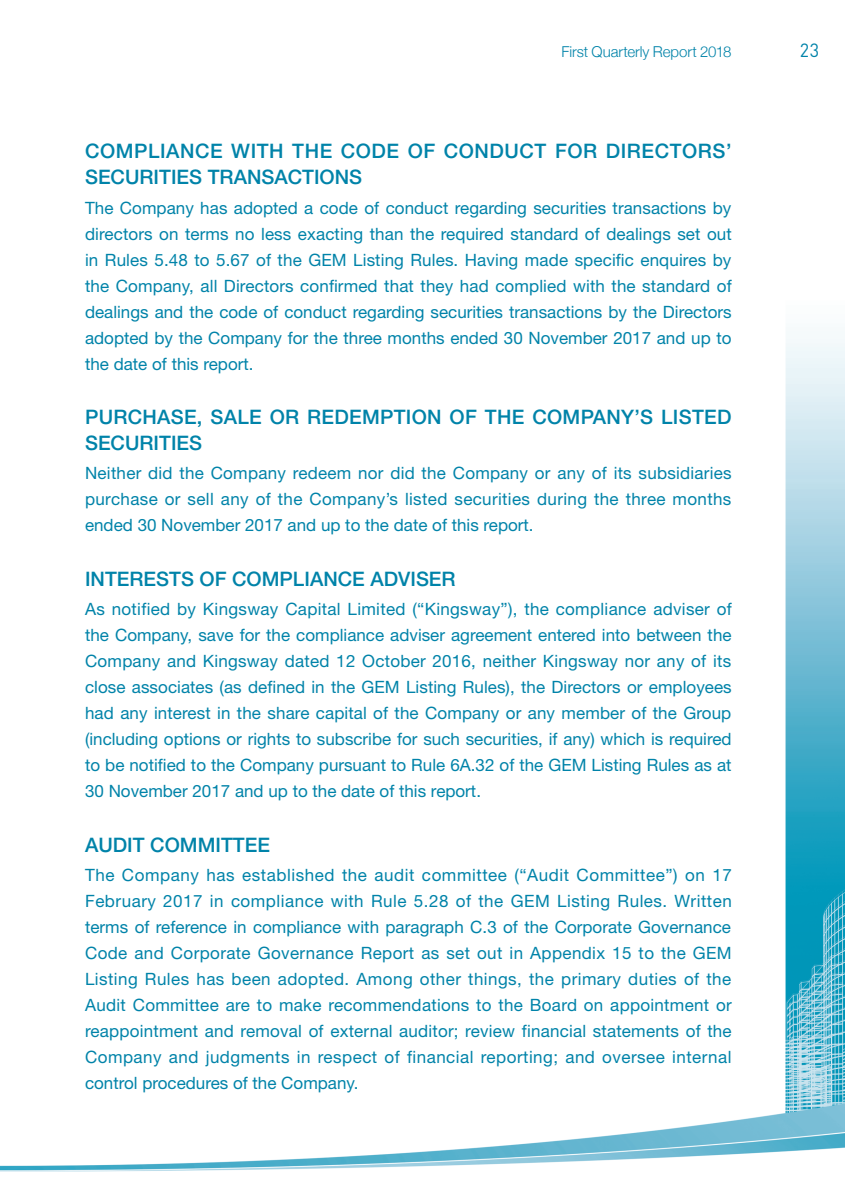
<style>
.page{position:relative;width:845px;height:1191px;background:#fff}
.page>*{position:absolute;margin:0;border:0;box-sizing:border-box;transform-origin:0 0}
.Subhead_1{font:500 20px/26px "Helvetica Neue LT Std";letter-spacing:.015em;color:#0083a9}
.t1{font:18.8px "DIN";color:#0083a9;scale:.95 1}
.Body_Text{font:17px/26px "Helvetica Neue LT Std";color:#0083a9;text-align:justify}
.t2{font:300 15px "Helvetica Neue";letter-spacing:-.005em;color:#0083a9}
</style>
<div class="page">
<img style="left:1px;top:339px;width:844px;height:833px">
<p class="t2" style="left:561px;top:39px;width:171px">First Quarterly Report 2018</p>
<p class="t1" style="left:800px;top:38px;width:22px">23</p>
<p class="Subhead_1" style="left:85px;top:138px;width:648px">COMPLIANCE WITH THE CODE OF CONDUCT FOR DIRECTORS’<br>SECURITIES TRANSACTIONS</p>
<p class="Body_Text" style="left:85px;top:194px;width:648px">The Company has adopted a code of conduct regarding securities transactions by directors on terms no less exacting than the required standard of dealings set out in Rules 5.48 to 5.67 of the GEM Listing Rules. Having made specific enquires by the Company, all Directors confirmed that they had complied with the standard of dealings and the code of conduct regarding securities transactions by the Directors adopted by the Company for the three months ended 30 November 2017 and up to the date of this report.</p>
<p class="Subhead_1" style="left:85px;top:404px;width:648px">PURCHASE, SALE OR REDEMPTION OF THE COMPANY’S LISTED<br>SECURITIES</p>
<p class="Body_Text" style="left:85px;top:460px;width:648px">Neither did the Company redeem nor did the Company or any of its subsidiaries purchase or sell any of the Company’s listed securities during the three months ended 30 November 2017 and up to the date of this report.</p>
<p class="Subhead_1" style="left:85px;top:565px;width:372px">INTERESTS OF COMPLIANCE ADVISER</p>
<p class="Body_Text" style="left:85px;top:596px;width:648px">As notified by Kingsway Capital Limited (“Kingsway”), the compliance adviser of the Company, save for the compliance adviser agreement entered into between the Company and Kingsway dated 12 October 2016, neither Kingsway nor any of its close associates (as defined in the GEM Listing Rules), the Directors or employees had any interest in the share capital of the Company or any member of the Group (including options or rights to subscribe for such securities, if any) which is required to be notified to the Company pursuant to Rule 6A.32 of the GEM Listing Rules as at 30 November 2017 and up to the date of this report.</p>
<p class="Subhead_1" style="left:85px;top:831px;width:186px">AUDIT COMMITTEE</p>
<p class="Body_Text" style="left:85px;top:861px;width:648px">The Company has established the audit committee (“Audit Committee”) on 17<br>February 2017 in compliance with Rule 5.28 of the GEM Listing Rules. Written terms of reference in compliance with paragraph C.3 of the Corporate Governance Code and Corporate Governance Report as set out in Appendix 15 to the GEM Listing Rules has been adopted. Among other things, the primary duties of the Audit Committee are to make recommendations to the Board on appointment or reappointment and removal of external auditor; review financial statements of the Company and judgments in respect of financial reporting; and oversee internal control procedures of the Company.</p>
</div>
